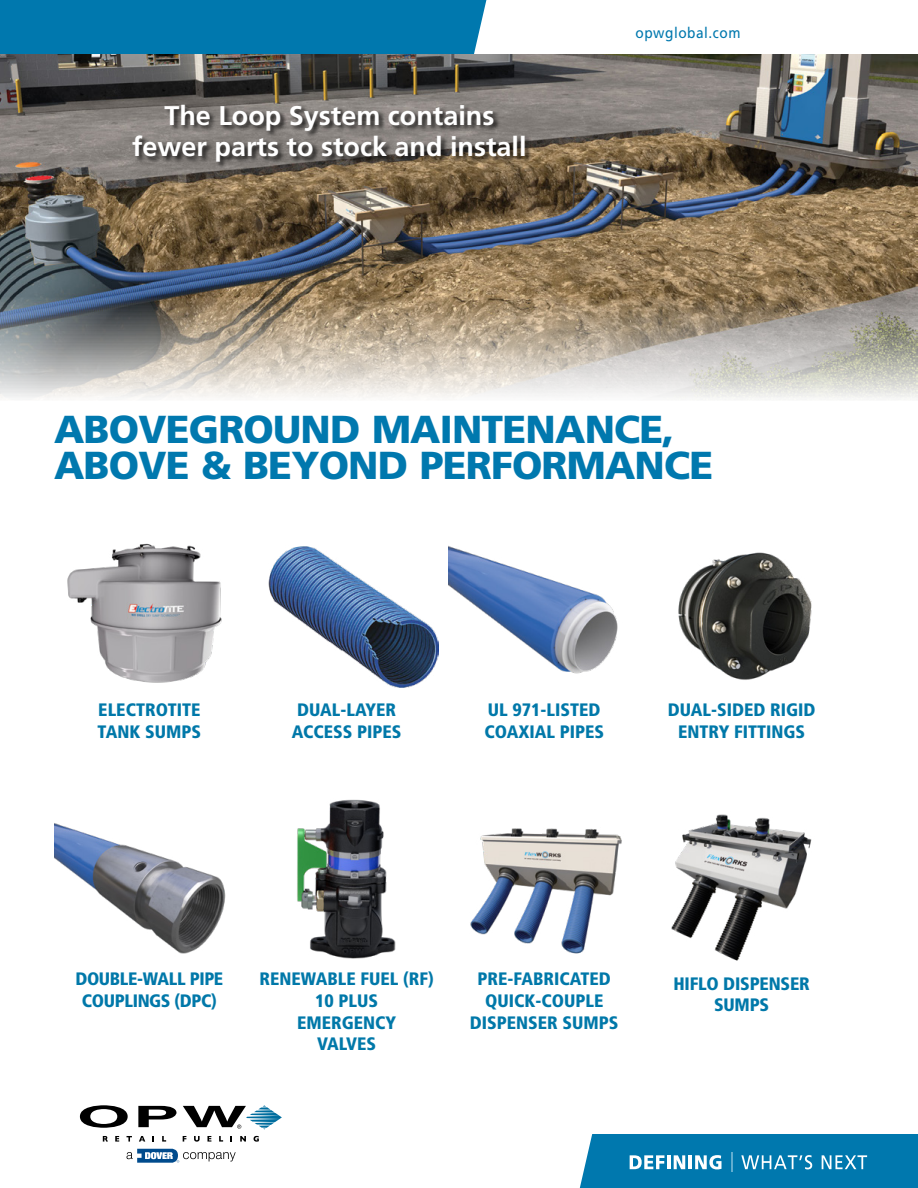
<style>
.page{position:relative;width:918px;height:1188px;background:#fff}
.page>*{position:absolute;margin:0;border:0;box-sizing:border-box;transform-origin:0 0}
.t1{font:900 39px/36px "Frutiger LT Std";letter-spacing:-.02em;color:#0078ae}
.t2{font:700 27px/31.5px "Frutiger LT Std";color:#fff;text-align:center}
.t3{font:900 condensed 18px/21.6px "Frutiger LT Std";color:#0078a9;text-align:center}
.t4{font:900 condensed 18px/21.6px "Frutiger LT Std";letter-spacing:-.02em;color:#0078a9;text-align:center}
.t5{font:15px "Frutiger LT Std";letter-spacing:.04em;color:#0078ae;scale:.91 1}
</style>
<div class="page">
<svg style="left:579px;top:1134px;width:339px;height:54px;background:#1684b5"></svg>
<svg style="left:103px;top:1136px;width:5px;height:6px"></svg>
<svg style="left:115px;top:1136px;width:4px;height:6px"></svg>
<svg style="left:127px;top:1136px;width:5px;height:6px"></svg>
<svg style="left:139px;top:1136px;width:6px;height:6px"></svg>
<svg style="left:162px;top:1136px;width:4px;height:6px"></svg>
<svg style="left:183px;top:1136px;width:3px;height:6px"></svg>
<svg style="left:194px;top:1136px;width:6px;height:6px"></svg>
<svg style="left:207px;top:1136px;width:4px;height:6px"></svg>
<svg style="left:219px;top:1136px;width:4px;height:6px"></svg>
<svg style="left:240px;top:1136px;width:6px;height:6px"></svg>
<svg style="left:254px;top:1136px;width:5px;height:6px"></svg>
<svg style="left:80px;top:1105px;width:48px;height:23px"></svg>
<svg style="left:138px;top:1106px;width:38px;height:21px"></svg>
<svg style="left:183px;top:1105px;width:99px;height:25px"></svg>
<svg style="left:127px;top:1149px;width:109px;height:14px"></svg>
<div style="left:0;top:0;width:487px;height:54px;background:#0078ae"></div>
<img style="left:0;top:55px;width:918px;height:343px">
<div style="left:132px;top:104px;width:400px;height:65px;background:#000;opacity:.75"></div>
<img style="left:268px;top:546px;width:170px;height:141px">
<img style="left:67px;top:543px;width:155px;height:140px">
<img style="left:449px;top:546px;width:169px;height:128px">
<img style="left:54px;top:823px;width:172px;height:131px">
<img style="left:297px;top:799px;width:99px;height:160px">
<img style="left:470px;top:828px;width:152px;height:126px">
<img style="left:671px;top:814px;width:141px;height:147px">
<img style="left:678px;top:552px;width:134px;height:128px">
<h2 class="t2" style="left:132px;top:100px;width:396px">The Loop System contains fewer parts to stock and install</h2>
<p class="t5" style="left:635px;top:24px;width:117px">opwglobal.com</p>
<h1 class="t1" style="left:54px;top:412px;width:661px">ABOVEGROUND MAINTENANCE,<br>ABOVE &amp; BEYOND PERFORMANCE</h1>
<p class="t3" style="left:98px;top:699px;width:105px;text-align:left">ELECTROTITE<br>TANK SUMPS</p>
<p class="t3" style="left:292px;top:699px;width:111px;text-align:left">DUAL-LAYER<br>ACCESS PIPES</p>
<p class="t3" style="left:668px;top:699px;width:149px">DUAL-SIDED RIGID<br>ENTRY FITTINGS</p>
<p class="t3" style="left:484px;top:699px;width:121px;text-align:left">UL 971-LISTED<br>COAXIAL PIPES</p>
<p class="t4" style="left:75px;top:968px;width:149px">DOUBLE-WALL PIPE<br>COUPLINGS (DPC)</p>
<p class="t3" style="left:260px;top:968px;width:176px">RENEWABLE FUEL (RF)<br>10 PLUS<br>EMERGENCY<br>VALVES</p>
<p class="t3" style="left:470px;top:968px;width:150px">PRE-FABRICATED<br>QUICK-COUPLE<br>DISPENSER SUMPS</p>
<p class="t3" style="left:673px;top:972px;width:138px">HIFLO DISPENSER<br>SUMPS</p>
</div>
